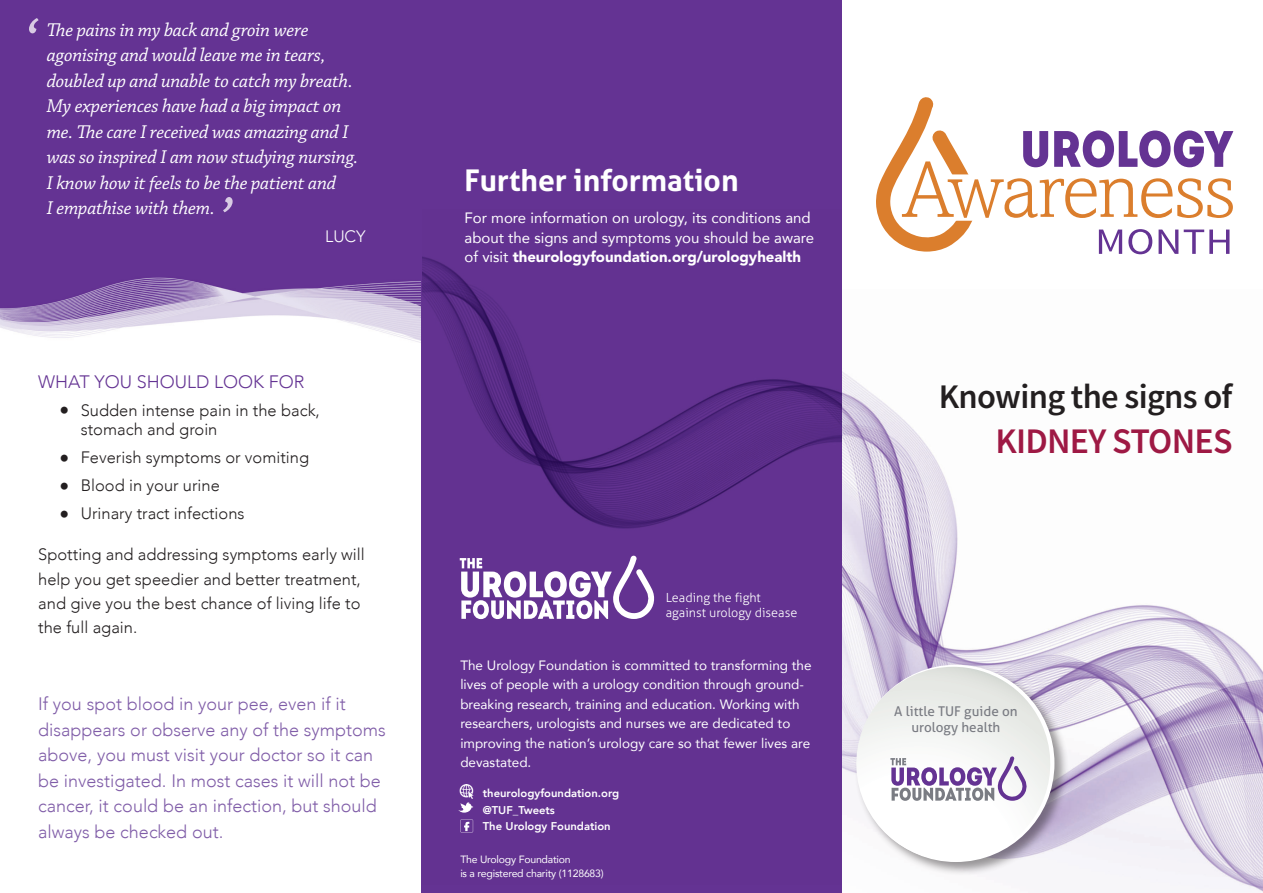
<style>
.page{position:relative;width:1263px;height:893px;background:#fff}
.page>*{position:absolute;margin:0;border:0;box-sizing:border-box;transform-origin:0 0}
.t1{font:italic 67.5px "Chaparral Pro";color:#fff}
.t2{font:600 36px "Source Sans Pro";letter-spacing:-.02em;color:#9e1944}
.t3{font:600 34.5px "Source Sans Pro";letter-spacing:-.02em;color:#231f20}
.t4{font:700 30px "Aller";color:#fff}
.t5{font:italic 19.5px/25.5px "Chaparral Pro";letter-spacing:-.01em;color:#fff}
.t6{font:300 18px/25.5px "Avenir";color:#805da8}
.t7{font:300 18px "Avenir";color:#643393}
.t8{font:300 16.5px/24px "Avenir";color:#231f20}
.t9{font:300 16.5px "Avenir";color:#fff}
.t10{font:15px/19.5px "Avenir";color:#fff}
.t11{font:13.5px/19.5px "Avenir";color:#fff}
.t12{font:13.5px/16.2px "Aller";color:#7a7c83;text-align:center}
.t13{font:300 12.6px/15.5px "Aller";color:#fff}
.t14{font:800 11.25px/16.5px "Avenir";color:#fff}
.t15{font:10.5px/13.5px "Avenir";letter-spacing:-.02em;color:#fff}
.s1{font-size:19.5px}
.s2{font-weight:900}
</style>
<div class="page">
<img style="left:842px;top:371px;width:421px;height:521px">
<svg style="left:876px;top:97px;width:357px;height:157px"></svg>
<div style="left:854px;top:663px;width:215px;height:213px;background:#231f20;opacity:.45"></div>
<svg style="left:843px;top:667px;width:221px;height:207px"></svg>
<svg style="left:850px;top:672px;width:210px;height:185px"></svg>
<div style="left:421px;top:0;width:421px;height:893px;background:#643393"></div>
<img style="left:422px;top:256px;width:420px;height:577px">
<svg style="left:458px;top:785px;width:15px;height:28px"></svg>
<svg style="left:460px;top:555px;width:196px;height:64px"></svg>
<svg style="left:460px;top:819px;width:13px;height:13px"></svg>
<img style="left:0;top:0;width:421px;height:343px">
<h1 class="t1" style="left:23px;top:7px;width:14px">‘</h1>
<p class="t5" style="left:47px;top:18px;width:313px">The pains in my back and groin were agonising and would leave me in tears, doubled up and unable to catch my breath.<br>My experiences have had a big impact on me. The care I received was amazing and I was so inspired I am now studying nursing.<br>I know how it feels to be the patient and<br>I empathise with them.</p>
<h1 class="t1" style="left:219px;top:186px;width:14px">’</h1>
<p class="t9" style="left:325px;top:226px;width:42px">LUCY</p>
<h3 class="t7" style="left:38px;top:371px;width:268px">WHAT YOU SHOULD LOOK FOR</h3>
<p class="t8" style="left:81px;top:401px;width:241px;line-height:19.5px;text-indent:-21px"><span class="s1">•</span> Sudden intense pain in the back, stomach and groin</p>
<p class="t8" style="left:60px;top:446px;width:251px"><span class="s1">•</span> Feverish symptoms or vomiting</p>
<p class="t8" style="left:60px;top:474px;width:162px"><span class="s1">•</span> Blood in your urine</p>
<p class="t8" style="left:60px;top:502px;width:187px"><span class="s1">•</span> Urinary tract infections</p>
<p class="t8" style="left:38px;top:543px;width:328px">Spotting and addressing symptoms early will help you get speedier and better treatment, and give you the best chance of living life to the full again.</p>
<h3 class="t4" style="left:465px;top:162px;width:276px">Further information</h3>
<p class="t10" style="left:465px;top:208px;width:351px">For more information on urology, its conditions and about the signs and symptoms you should be aware of visit <span class="s2">theurologyfoundation.org/urologyhealth</span></p>
<p class="t13" style="left:666px;top:590px;width:133px">Leading the fight against urology disease</p>
<h3 class="t3" style="left:939px;top:374px;width:295px">Knowing the signs of</h3>
<h2 class="t2" style="left:995px;top:419px;width:239px">KIDNEY STONES</h2>
<p class="t11" style="left:460px;top:655px;width:353px">The Urology Foundation is committed to transforming the lives of people with a urology condition through ground&shy;breaking research, training and education. Working with researchers, urologists and nurses we are dedicated to improving the nation’s urology care so that fewer lives are devastated.</p>
<p class="t14" style="left:483px;top:785px;width:138px">theurologyfoundation.org @TUF_Tweets<br>The Urology Foundation</p>
<p class="t15" style="left:460px;top:853px;width:145px">The Urology Foundation<br>is a registered charity (1128683)</p>
<h3 class="t6" style="left:38px;top:691px;width:349px">If you spot blood in your pee, even if it disappears or observe any of the symptoms above, you must visit your doctor so it can be investigated. In most cases it will not be cancer, it could be an infection, but should always be checked out.</h3>
<p class="t12" style="left:894px;top:703px;width:125px">A little TUF guide on urology health</p>
</div>
